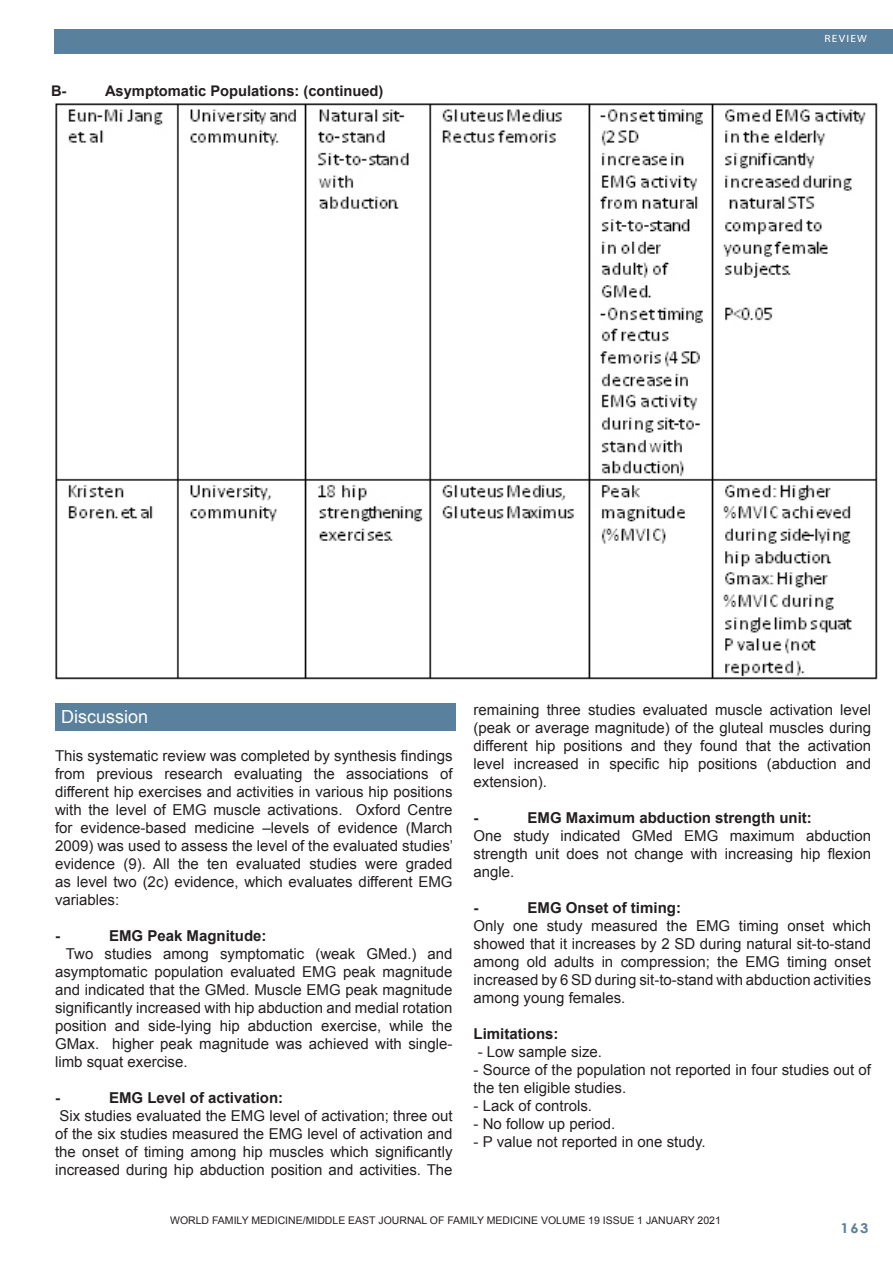
<style>
.page{position:relative;width:893px;height:1263px;background:#fff}
.page>*{position:absolute;margin:0;border:0;box-sizing:border-box;transform-origin:0 0}
.Footnote_Text{font:18px "Arial";color:#fff}
.Footnote_Text-2{font:15px/18px "Arial";color:#231f20;text-align:justify}
.Footnote_Text-3{font:700 15px "Arial";color:#231f20}
.Footnote_Text-4{font:700 14.7px "Arial";color:#231f20}
.t1{font:700 13.5px "Century Gothic";color:#59809c;scale:1.1 1}
.Footnote_Text-5{font:10.5px "Arial";color:#231f20}
.t2{font:10.5px "Myriad";letter-spacing:.1em;color:#fff;scale:1.1 1}
</style>
<div class="page">
<div style="left:54px;top:30px;width:839px;height:24px;background:#59809c"></div>
<img style="left:55px;top:103px;width:823px;height:577px">
<div style="left:55px;top:703px;width:401px;height:28px;background:#59809c"></div>
<p class="Footnote_Text-4" style="left:51px;top:81px;width:17px">B-</p>
<p class="Footnote_Text-4" style="left:105px;top:81px;width:280px">Asymptomatic Populations: (continued)</p>
<p class="t2" style="left:824px;top:34px;width:40px">REVIEW</p>
<p class="Footnote_Text" style="left:61px;top:704px;width:89px">Discussion</p>
<p class="Footnote_Text-2" style="left:55px;top:747px;width:400px">This systematic review was completed by synthesis findings from previous research evaluating the associations of different hip exercises and activities in various hip positions with the level of EMG muscle activations. Oxford Centre for evidence-based medicine –levels of evidence (March 2009) was used to assess the level of the evaluated studies’ evidence (9). All the ten evaluated studies were graded as level two (2c) evidence, which evaluates different EMG variables:</p>
<p class="Footnote_Text-3" style="left:55px;top:926px;width:6px">-</p>
<p class="Footnote_Text-3" style="left:109px;top:926px;width:159px">EMG Peak Magnitude:</p>
<p class="Footnote_Text-2" style="left:55px;top:945px;width:399px;text-indent:11px">Two studies among symptomatic (weak GMed.) and asymptomatic population evaluated EMG peak magnitude and indicated that the GMed. Muscle EMG peak magnitude significantly increased with hip abduction and medial rotation position and side-lying hip abduction exercise, while the GMax. higher peak magnitude was achieved with single&shy;limb squat exercise.</p>
<p class="Footnote_Text-3" style="left:55px;top:1088px;width:6px">-</p>
<p class="Footnote_Text-3" style="left:109px;top:1088px;width:176px">EMG Level of activation:</p>
<p class="Footnote_Text-2" style="left:55px;top:1107px;width:399px">Six studies evaluated the EMG level of activation; three out of the six studies measured the EMG level of activation and the onset of timing among hip muscles which significantly increased during hip abduction position and activities. The</p>
<p class="Footnote_Text-2" style="left:474px;top:700px;width:399px">remaining three studies evaluated muscle activation level (peak or average magnitude) of the gluteal muscles during different hip positions and they found that the activation level increased in specific hip positions (abduction and extension).</p>
<p class="Footnote_Text-3" style="left:474px;top:807px;width:6px">-</p>
<p class="Footnote_Text-3" style="left:528px;top:807px;width:286px">EMG Maximum abduction strength unit:</p>
<p class="Footnote_Text-2" style="left:474px;top:826px;width:399px">One study indicated GMed EMG maximum abduction strength unit does not change with increasing hip flexion angle.</p>
<p class="Footnote_Text-3" style="left:474px;top:897px;width:6px">-</p>
<p class="Footnote_Text-3" style="left:528px;top:897px;width:155px">EMG Onset of timing:</p>
<p class="Footnote_Text-2" style="left:474px;top:916px;width:399px">Only one study measured the EMG timing onset which showed that it increases by 2 SD during natural sit-to-stand among old adults in compression; the EMG timing onset increased by 6 SD during sit-to-stand with abduction activities among young females.</p>
<p class="Footnote_Text-3" style="left:474px;top:1023px;width:87px">Limitations:</p>
<p class="Footnote_Text-2" style="left:478px;top:1042px;width:126px">- Low sample size.</p>
<p class="Footnote_Text-2" style="left:474px;top:1060px;width:399px">- Source of the population not reported in four studies out of the ten eligible studies.</p>
<p class="Footnote_Text-2" style="left:474px;top:1096px;width:120px">- Lack of controls.</p>
<p class="Footnote_Text-2" style="left:474px;top:1114px;width:143px">- No follow up period.</p>
<p class="Footnote_Text-2" style="left:474px;top:1132px;width:234px">- P value not reported in one study.</p>
<p class="Footnote_Text-5" style="left:162px;top:1214px;width:569px">WORLD FAMILY MEDICINE/MID LE EAST JOURNAL OF AMILY MEDICINE VOLUME 18 ISSUE 12 DECEMBER 2020</p>
<p class="Footnote_Text-5" style="left:170px;top:1214px;width:552px">WORLD FAMILY MEDICINE/MIDDLE EAST JOURNAL OF FAMILY MEDICINE VOLUME 19 ISSUE 1 JANUARY 2021</p>
<p class="t1" style="left:840px;top:1218px;width:27px">163</p>
</div>
